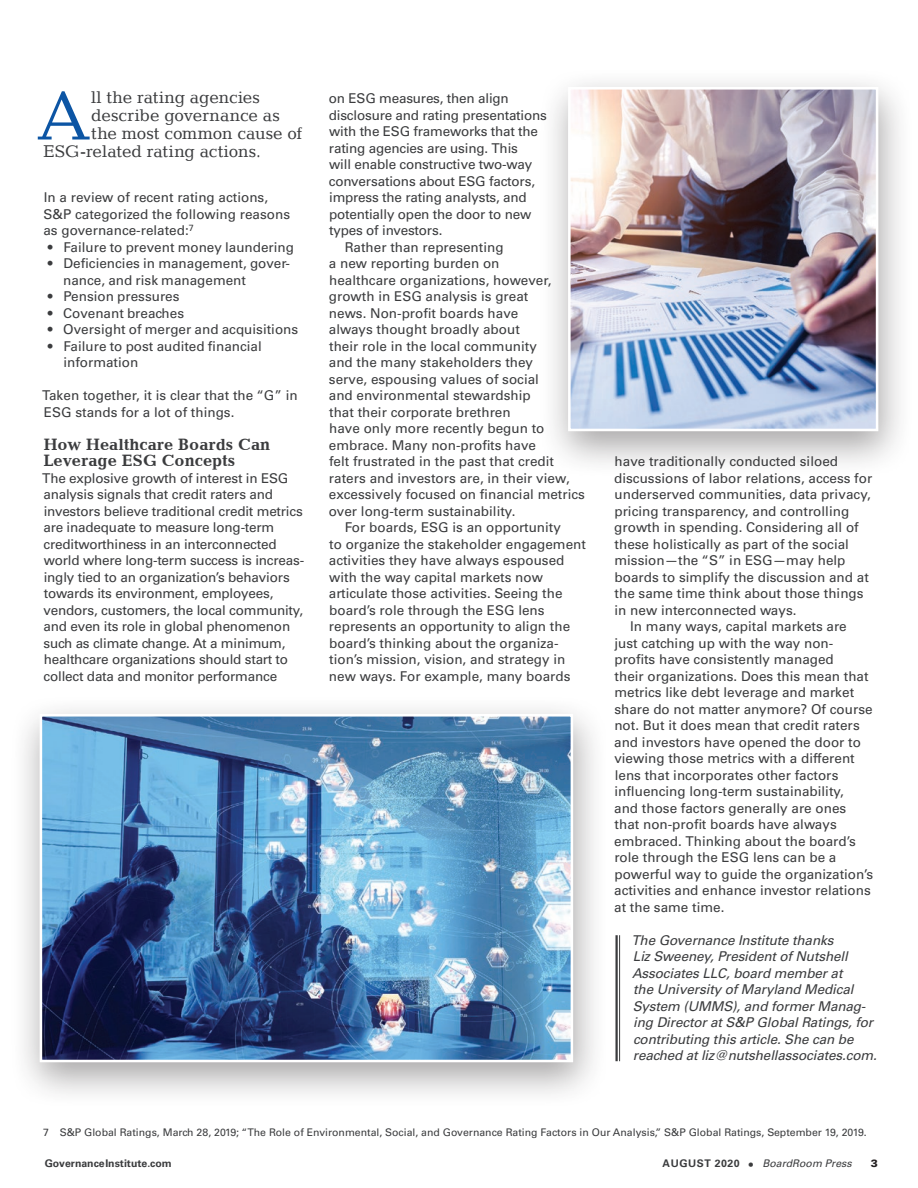
<style>
.page{position:relative;width:918px;height:1188px;background:#fff}
.page>*{position:absolute;margin:0;border:0;box-sizing:border-box;transform-origin:0 0}
.pullquote{font:69.9px "Candida LT";color:#0c55a4}
.pullquote-2{font:17.1px "Candida LT";color:#3b3c3e}
.t1{font:700 16.5px/16.5px "Candida LT";color:#3b3c3e}
.body{font:13.5px/16.5px "Univers LT Std";color:#3b3c3e}
.body-no-indent{font:13.5px/16.5px "Univers LT Std";letter-spacing:-.015em;color:#3b3c3e}
.Endnote{font:italic 13.5px/16.5px "Univers LT Std";letter-spacing:-.01em;color:#3b3c3e}
.body-after-pullquote{font:13.5px/16.5px "Univers LT Std";color:#3b3c3e}
.body-after-bulleted{font:13.5px/16.5px "Univers LT Std";color:#3b3c3e}
.Footnote{font:10.5px "Univers LT Std";color:#3b3c3e}
.t2{font:italic 10.5px "Univers LT Std";color:#3b3c3e}
.t3{font:700 10.5px "Univers LT Std";color:#3b3c3e}
.t4{font:900 10.5px "Univers LT Std";color:#231f20}
.s1{font-weight:700;font-style:normal}
.s2{font-style:normal;font-size:12px}
</style>
<div class="page">
<hr style="left:615px;top:935px;width:3px;height:126px;background:#3b3c3e">
<hr style="left:619px;top:935px;width:1px;height:126px;background:#3b3c3e">
<div style="left:9px;top:694px;width:600px;height:414px;background:#231f20;opacity:.4"></div>
<img style="left:44px;top:718px;width:525px;height:340px">
<div style="left:40px;top:714px;width:533px;height:348px;border:3px solid #fff"></div>
<div style="left:538px;top:67px;width:376px;height:411px;background:#231f20;opacity:.4"></div>
<img style="left:572px;top:91px;width:302px;height:336px">
<div style="left:568px;top:87px;width:310px;height:344px;border:3px solid #fff"></div>
<p class="pullquote" style="left:37px;top:76px;width:56px">A</p>
<p class="pullquote-2" style="left:91px;top:88px;width:170px">ll the rating agencies</p>
<p class="pullquote-2" style="left:91px;top:106px;width:190px">describe governance as</p>
<p class="pullquote-2" style="left:91px;top:124px;width:213px">the most common cause of</p>
<p class="pullquote-2" style="left:43px;top:142px;width:219px">ESG-related rating actions.</p>
<p class="body-after-pullquote" style="left:43px;top:190px;width:248px">In a review of recent rating actions,<br>S&amp;P categorized the following reasons as governance-related:<sup>7</sup></p>
<p class="body" style="left:48px;top:239px;width:248px">• Failure to prevent money laundering</p>
<p class="body" style="left:63px;top:256px;width:228px;text-indent:-15px">• Deficiencies in management, gover&shy;nance, and risk management</p>
<p class="body" style="left:48px;top:289px;width:133px">• Pension pressures</p>
<p class="body" style="left:48px;top:305px;width:138px">• Covenant breaches</p>
<p class="body" style="left:48px;top:322px;width:252px">• Oversight of merger and acquisitions</p>
<p class="body" style="left:63px;top:338px;width:200px;text-indent:-16px">• Failure to post audited financial information</p>
<p class="body-after-bulleted" style="left:42px;top:388px;width:257px">Taken together, it is clear that the “G” in<br>ESG stands for a lot of things.</p>
<h2 class="t1" style="left:44px;top:436px;width:228px">How Healthcare Boards Can<br>Leverage ESG Concepts</h2>
<p class="body-no-indent" style="left:42px;top:470px;width:263px">The explosive growth of interest in ESG analysis signals that credit raters and investors believe traditional credit metrics are inadequate to measure long-term creditworthiness in an interconnected world where long-term success is increas&shy;ingly tied to an organization’s behaviors towards its environment, employees, vendors, customers, the local community, and even its role in global phenomenon such as climate change. At a minimum, healthcare organizations should start to collect data and monitor performance</p>
<p class="body-no-indent" style="left:329px;top:91px;width:220px">on ESG measures, then align disclosure and rating presentations with the ESG frameworks that the rating agencies are using. This<br>will enable constructive two-way conversations about ESG factors, impress the rating analysts, and potentially open the door to new types of investors.</p>
<p class="body" style="left:329px;top:239px;width:258px;text-indent:16px">Rather than representing<br>a new reporting burden on<br>healthcare organizations, however, growth in ESG analysis is great<br>news. Non-profit boards have<br>always thought broadly about<br>their role in the local community<br>and the many stakeholders they<br>serve, espousing values of social<br>and environmental stewardship<br>that their corporate brethren<br>have only more recently begun to embrace. Many non-profits have<br>felt frustrated in the past that credit raters and investors are, in their view, excessively focused on financial metrics over long-term sustainability.</p>
<p class="body" style="left:329px;top:520px;width:259px;text-indent:16px">For boards, ESG is an opportunity<br>to organize the stakeholder engagement activities they have always espoused with the way capital markets now articulate those activities. Seeing the board’s role through the ESG lens represents an opportunity to align the board’s thinking about the organiza&shy;tion’s mission, vision, and strategy in new ways. For example, many boards</p>
<p class="body" style="left:614px;top:454px;width:260px">have traditionally conducted siloed discussions of labor relations, access for underserved communities, data privacy, pricing transparency, and controlling growth in spending. Considering all of these holistically as part of the social mission—the “S” in ESG—may help boards to simplify the discussion and at the same time think about those things in new interconnected ways.</p>
<p class="body" style="left:614px;top:619px;width:261px;text-indent:16px">In many ways, capital markets are just catching up with the way non&shy;profits have consistently managed<br>their organizations. Does this mean that metrics like debt leverage and market share do not matter anymore? Of course not. But it does mean that credit raters and investors have opened the door to viewing those metrics with a different lens that incorporates other factors influencing long-term sustainability,<br>and those factors generally are ones that non-profit boards have always embraced. Thinking about the board’s role through the ESG lens can be a powerful way to guide the organization’s activities and enhance investor relations at the same time.</p>
<p class="Endnote" style="left:631px;top:932px;width:247px">The Governance Institute thanks<br>Liz Sweeney, President of Nutshell Associates LLC, board member at<br>the University of Maryland Medical System (UMMS), and former Manag&shy;ing Director at S&amp;P Global Ratings, for contributing this article. She can be reached at liz@nutshellassociates.com.</p>
<p class="Footnote" style="left:43px;top:1126px;width:825px">7 S&amp;P Global Ratings, March 28, 2019; “The Role of Environmental, Social, and Governance Rating Factors in Our Analysis,” S&amp;P Global Ratings, September 19, 2019.</p>
<p class="t3" style="left:45px;top:1157px;width:129px">GovernanceInstitute.com</p>
<p class="t2" style="left:663px;top:1157px;width:191px"><span class="s1">AUGUST 2020</span> <span class="s2">•</span> BoardRoom Press</p>
<p class="t4" style="left:871px;top:1157px;width:9px">3</p>
</div>
